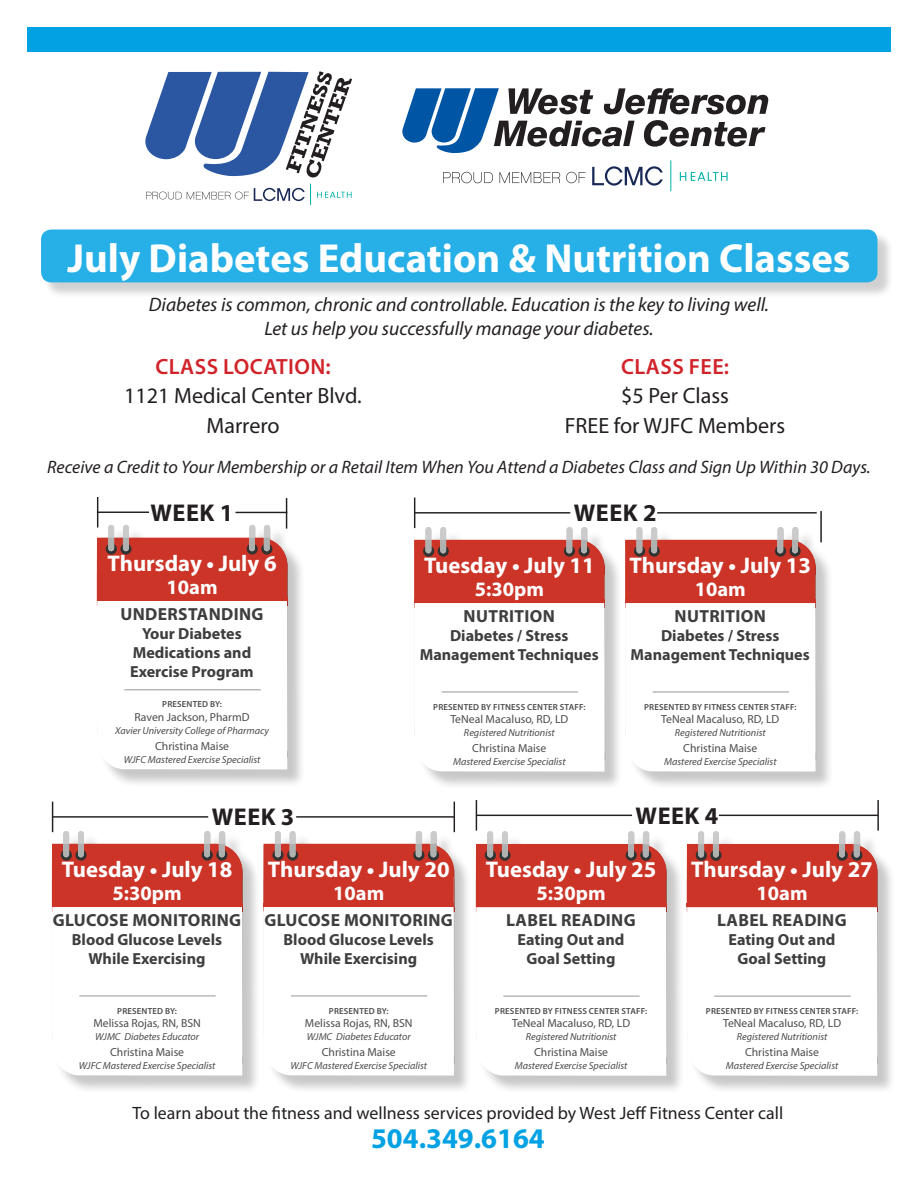
<style>
.page{position:relative;width:918px;height:1188px;background:#fff}
.page>*{position:absolute;margin:0;border:0;box-sizing:border-box;transform-origin:0 0}
.t1{font:700 40.65px "Myriad Pro";color:#fff}
.t2{font:700 28.65px "Myriad Pro";color:#00a2e3}
.t3{font:700 24.3px "Myriad Pro";letter-spacing:.02em;color:#231f20}
.t4{font:700 22.65px "Myriad Pro";color:#fff}
.t5{font:22.2px/29.4px "Myriad Pro";color:#231f20}
.t6{font:700 20.4px "Myriad Pro";color:#fff}
.t7{font:italic 19.5px/24px "Myriad Pro";color:#231f20;text-align:center}
.t8{font:italic 18px "Myriad Pro";color:#231f20}
.t9{font:17.85px "Myriad Pro";color:#231f20}
.t10{font:700 17.55px "Myriad Pro";letter-spacing:.02em;color:#3e3e3f}
.t11{font:700 16.05px/19px "Myriad Pro";color:#3e3e3f;text-align:center}
.t12{font:11.7px "Myriad Pro";color:#4b4c4d}
.t13{font:italic 10.2px "Myriad Pro";color:#4b4c4d}
.t14{font:600 8.7px "Myriad Pro";letter-spacing:.02em;color:#4b4c4d}
.s1{font-weight:600;color:#d1232a}
</style>
<div class="page">
<div style="left:27px;top:27px;width:864px;height:25px;background:#00a2e3"></div>
<div style="left:43px;top:232px;width:851px;height:66px;background:#231f20;opacity:.25"></div>
<div style="left:41px;top:230px;width:837px;height:52px;background:#27b0e7;border-radius:10px"></div>
<hr style="left:820px;top:511px;width:2px;height:31px;background:#231f20">
<hr style="left:414px;top:498px;width:1px;height:30px;background:#231f20">
<hr style="left:657px;top:512px;width:160px;height:2px;background:#231f20">
<hr style="left:415px;top:512px;width:155px;height:2px;background:#231f20">
<hr style="left:97px;top:497px;width:1px;height:31px;background:#231f20">
<hr style="left:286px;top:498px;width:1px;height:31px;background:#231f20">
<hr style="left:235px;top:512px;width:52px;height:1px;background:#231f20">
<hr style="left:97px;top:512px;width:52px;height:1px;background:#231f20">
<div style="left:99px;top:528px;width:206px;height:259px;background:#231f20;opacity:.25"></div>
<svg style="left:97px;top:525px;width:191px;height:244px"></svg>
<hr style="left:97px;top:597px;width:190px;height:4px;background:#cc3427">
<hr style="left:124px;top:689px;width:137px;height:1px;background:#939598">
<div style="left:416px;top:530px;width:207px;height:260px;background:#231f20;opacity:.25"></div>
<svg style="left:414px;top:527px;width:191px;height:245px"></svg>
<hr style="left:414px;top:599px;width:190px;height:4px;background:#cc3427">
<hr style="left:442px;top:692px;width:136px;height:1px;background:#939598">
<div style="left:627px;top:530px;width:207px;height:260px;background:#231f20;opacity:.25"></div>
<svg style="left:625px;top:527px;width:191px;height:245px"></svg>
<hr style="left:625px;top:599px;width:190px;height:4px;background:#cc3427">
<hr style="left:653px;top:692px;width:136px;height:1px;background:#939598">
<hr style="left:476px;top:800px;width:1px;height:31px;background:#231f20">
<hr style="left:877px;top:800px;width:2px;height:31px;background:#231f20">
<hr style="left:719px;top:815px;width:159px;height:1px;background:#231f20">
<hr style="left:476px;top:815px;width:156px;height:1px;background:#231f20">
<hr style="left:52px;top:802px;width:1px;height:30px;background:#231f20">
<hr style="left:454px;top:802px;width:1px;height:30px;background:#231f20">
<hr style="left:296px;top:816px;width:159px;height:2px;background:#231f20">
<hr style="left:53px;top:816px;width:155px;height:2px;background:#231f20">
<div style="left:54px;top:834px;width:206px;height:260px;background:#231f20;opacity:.25"></div>
<svg style="left:52px;top:831px;width:191px;height:245px"></svg>
<hr style="left:52px;top:903px;width:190px;height:4px;background:#cc3427">
<hr style="left:79px;top:996px;width:137px;height:1px;background:#939598">
<div style="left:266px;top:834px;width:206px;height:260px;background:#231f20;opacity:.25"></div>
<svg style="left:264px;top:831px;width:191px;height:245px"></svg>
<hr style="left:264px;top:903px;width:190px;height:4px;background:#cc3427">
<hr style="left:291px;top:996px;width:136px;height:1px;background:#939598">
<div style="left:478px;top:834px;width:206px;height:260px;background:#231f20;opacity:.25"></div>
<svg style="left:476px;top:831px;width:191px;height:245px"></svg>
<hr style="left:476px;top:903px;width:190px;height:4px;background:#cc3427">
<hr style="left:503px;top:996px;width:137px;height:1px;background:#939598">
<div style="left:689px;top:834px;width:206px;height:260px;background:#231f20;opacity:.25"></div>
<svg style="left:687px;top:831px;width:191px;height:245px"></svg>
<hr style="left:687px;top:903px;width:190px;height:4px;background:#cc3427">
<hr style="left:714px;top:996px;width:137px;height:1px;background:#939598">
<svg style="left:145px;top:71px;width:207px;height:107px"></svg>
<svg style="left:146px;top:184px;width:165px;height:21px"></svg>
<svg style="left:317px;top:192px;width:35px;height:6px"></svg>
<svg style="left:402px;top:88px;width:366px;height:65px"></svg>
<svg style="left:443px;top:172px;width:50px;height:11px"></svg>
<svg style="left:500px;top:172px;width:60px;height:11px"></svg>
<svg style="left:566px;top:172px;width:20px;height:11px"></svg>
<svg style="left:592px;top:166px;width:71px;height:20px"></svg>
<hr style="left:671px;top:160px;width:1px;height:31px;background:#00b0a9">
<svg style="left:680px;top:172px;width:48px;height:9px"></svg>
<p class="t1" style="left:67px;top:232px;width:785px">July Diabetes Education &amp; Nutrition Classes</p>
<p class="t7" style="left:149px;top:293px;width:622px">Diabetes is common, chronic and controllable. Education is the key to living well.<br>Let us help you successfully manage your diabetes.</p>
<p class="t5" style="left:621px;top:352px;width:110px"><span class="s1">CLASS FEE: </span>$5 Per Class</p>
<p class="t5" style="left:565px;top:410px;width:222px">FREE for WJFC Members</p>
<p class="t8" style="left:47px;top:456px;width:825px">Receive a Credit to Your Membership or a Retail Item When You Attend a Diabetes Class and Sign Up Within 30 Days.</p>
<p class="t5" style="left:124px;top:352px;width:239px;text-align:center"><span class="s1">CLASS LOCATION:<br></span>1121 Medical Center Blvd.<br>Marrero</p>
<p class="t3" style="left:151px;top:497px;width:84px">WEEK 1</p>
<p class="t3" style="left:574px;top:497px;width:84px">WEEK 2</p>
<p class="t4" style="left:108px;top:548px;width:171px">Thursday • July 6</p>
<p class="t6" style="left:167px;top:574px;width:53px">10am</p>
<p class="t10" style="left:120px;top:602px;width:145px">UNDERSTANDING</p>
<p class="t11" style="left:130px;top:623px;width:125px">Your Diabetes<br>Medications and<br>Exercise Program</p>
<p class="t14" style="left:162px;top:699px;width:61px">PRESENTED BY:</p>
<p class="t12" style="left:135px;top:709px;width:117px">Raven Jackson, PharmD</p>
<p class="t13" style="left:115px;top:724px;width:155px">Xavier University College of Pharmacy</p>
<p class="t12" style="left:155px;top:739px;width:76px">Christina Maise</p>
<p class="t13" style="left:124px;top:753px;width:138px">WJFC Mastered Exercise Specialist</p>
<p class="t4" style="left:424px;top:550px;width:172px">Tuesday • July 11</p>
<p class="t6" style="left:475px;top:576px;width:71px">5:30pm</p>
<p class="t10" style="left:464px;top:604px;width:93px">NUTRITION</p>
<p class="t11" style="left:420px;top:625px;width:181px">Diabetes / Stress<br>Management Techniques</p>
<p class="t14" style="left:433px;top:701px;width:154px">PRESENTED BY FITNESS CENTER STAFF:</p>
<p class="t12" style="left:450px;top:712px;width:120px">TeNeal Macaluso, RD, LD</p>
<p class="t13" style="left:464px;top:726px;width:92px">Registered Nutritionist</p>
<p class="t12" style="left:472px;top:741px;width:76px">Christina Maise</p>
<p class="t13" style="left:453px;top:756px;width:114px">Mastered Exercise Specialist</p>
<p class="t4" style="left:630px;top:550px;width:183px">Thursday • July 13</p>
<p class="t6" style="left:695px;top:576px;width:53px">10am</p>
<p class="t10" style="left:675px;top:604px;width:93px">NUTRITION</p>
<p class="t11" style="left:631px;top:625px;width:181px">Diabetes / Stress<br>Management Techniques</p>
<p class="t14" style="left:644px;top:701px;width:154px">PRESENTED BY FITNESS CENTER STAFF:</p>
<p class="t12" style="left:661px;top:712px;width:120px">TeNeal Macaluso, RD, LD</p>
<p class="t13" style="left:675px;top:726px;width:92px">Registered Nutritionist</p>
<p class="t12" style="left:683px;top:741px;width:76px">Christina Maise</p>
<p class="t13" style="left:664px;top:756px;width:114px">Mastered Exercise Specialist</p>
<p class="t3" style="left:212px;top:801px;width:84px">WEEK 3</p>
<p class="t3" style="left:636px;top:800px;width:84px">WEEK 4</p>
<p class="t4" style="left:62px;top:854px;width:172px">Tuesday • July 18</p>
<p class="t6" style="left:112px;top:880px;width:71px">5:30pm</p>
<p class="t10" style="left:53px;top:908px;width:190px">GLUCOSE MONITORING</p>
<p class="t11" style="left:72px;top:929px;width:152px">Blood Glucose Levels<br>While Exercising</p>
<p class="t14" style="left:117px;top:1005px;width:61px">PRESENTED BY:</p>
<p class="t12" style="left:93px;top:1016px;width:109px">Melissa Rojas, RN, BSN</p>
<p class="t13" style="left:95px;top:1030px;width:105px">WJMC Diabetes Educator</p>
<p class="t12" style="left:110px;top:1045px;width:76px">Christina Maise</p>
<p class="t13" style="left:79px;top:1060px;width:138px">WJFC Mastered Exercise Specialist</p>
<p class="t4" style="left:268px;top:854px;width:183px">Thursday • July 20</p>
<p class="t6" style="left:333px;top:880px;width:53px">10am</p>
<p class="t10" style="left:264px;top:908px;width:190px">GLUCOSE MONITORING</p>
<p class="t11" style="left:284px;top:929px;width:152px">Blood Glucose Levels<br>While Exercising</p>
<p class="t14" style="left:329px;top:1005px;width:61px">PRESENTED BY:</p>
<p class="t12" style="left:305px;top:1016px;width:109px">Melissa Rojas, RN, BSN</p>
<p class="t13" style="left:307px;top:1030px;width:105px">WJMC Diabetes Educator</p>
<p class="t12" style="left:322px;top:1045px;width:76px">Christina Maise</p>
<p class="t13" style="left:290px;top:1060px;width:138px">WJFC Mastered Exercise Specialist</p>
<p class="t4" style="left:486px;top:854px;width:172px">Tuesday • July 25</p>
<p class="t6" style="left:536px;top:880px;width:71px">5:30pm</p>
<p class="t10" style="left:506px;top:909px;width:131px">LABEL READING</p>
<p class="t11" style="left:517px;top:930px;width:109px">Eating Out and<br>Goal Setting</p>
<p class="t14" style="left:495px;top:1005px;width:154px">PRESENTED BY FITNESS CENTER STAFF:</p>
<p class="t12" style="left:512px;top:1016px;width:120px">TeNeal Macaluso, RD, LD</p>
<p class="t13" style="left:526px;top:1030px;width:92px">Registered Nutritionist</p>
<p class="t12" style="left:534px;top:1045px;width:76px">Christina Maise</p>
<p class="t13" style="left:515px;top:1060px;width:114px">Mastered Exercise Specialist</p>
<p class="t4" style="left:691px;top:854px;width:183px">Thursday • July 27</p>
<p class="t6" style="left:757px;top:880px;width:53px">10am</p>
<p class="t10" style="left:717px;top:909px;width:131px">LABEL READING</p>
<p class="t11" style="left:728px;top:930px;width:109px">Eating Out and<br>Goal Setting</p>
<p class="t14" style="left:706px;top:1005px;width:154px">PRESENTED BY FITNESS CENTER STAFF:</p>
<p class="t12" style="left:723px;top:1016px;width:120px">TeNeal Macaluso, RD, LD</p>
<p class="t13" style="left:737px;top:1030px;width:92px">Registered Nutritionist</p>
<p class="t12" style="left:745px;top:1045px;width:76px">Christina Maise</p>
<p class="t13" style="left:726px;top:1060px;width:114px">Mastered Exercise Specialist</p>
<p class="t9" style="left:133px;top:1102px;width:652px">To learn about the fitness and wellness services provided by West Jeff Fitness Center call</p>
<p class="t2" style="left:371px;top:1120px;width:175px">504.349.6164</p>
</div>
